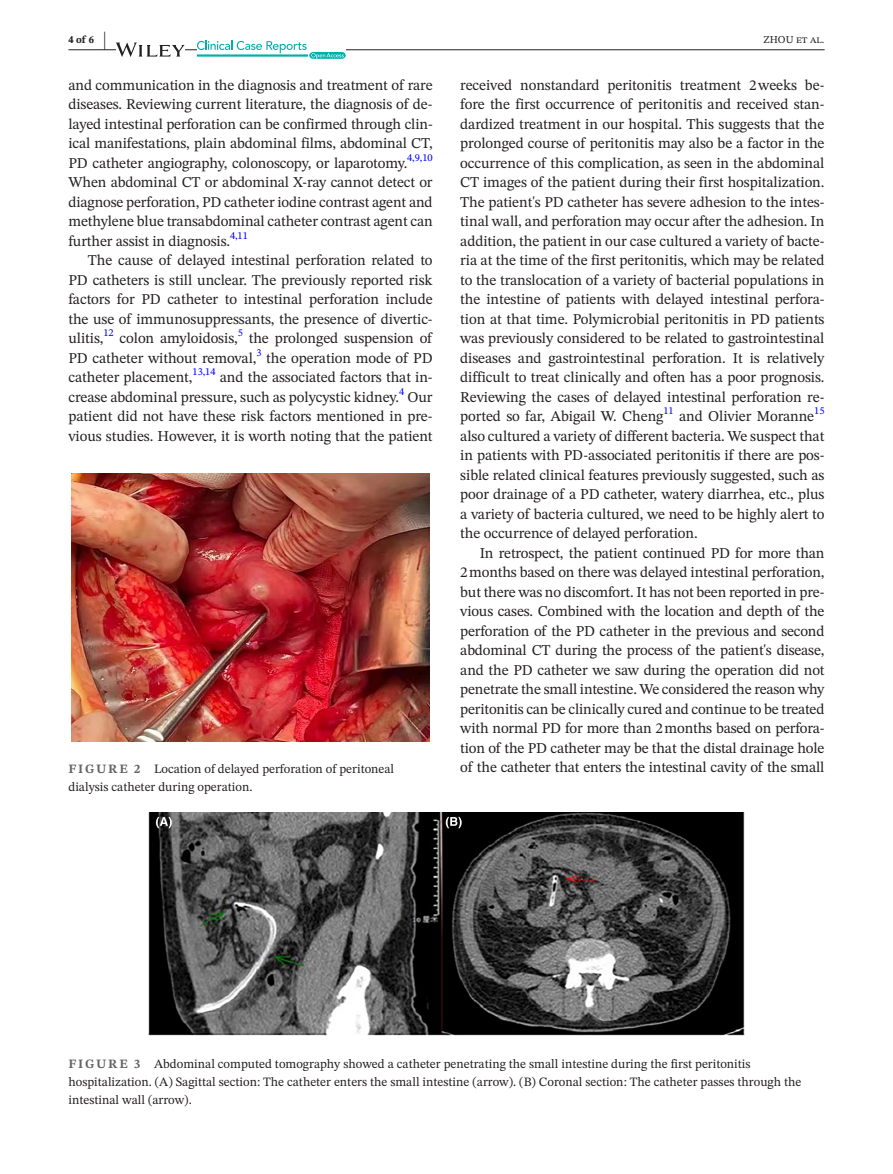
<style>
.page{position:relative;width:893px;height:1174px;background:#fff}
.page>*{position:absolute;margin:0;border:0;box-sizing:border-box;transform-origin:0 0}
.t1{font:15px/19.5px "STIX Two Text";letter-spacing:-.005em;color:#231f20;text-align:justify}
.t2{font:12.75px/18px "STIX Two Text";color:#231f20}
.t3{font:10.5px "STIX Two Text";letter-spacing:-.005em;color:#00f}
.t4{font:10.5px "STIX Two Text";color:#231f20}
.t5{font:700 10.5px "STIX Two Text";color:#231f20}
.s1{font-size:21px}
.s2{font-weight:700;color:#636366}
</style>
<div class="page">
<hr style="left:68px;top:49px;width:756px;height:1px;background:#231f20">
<svg style="left:116px;top:43px;width:69px;height:14px"></svg>
<svg style="left:197px;top:41px;width:149px;height:18px"></svg>
<div style="left:68px;top:473px;width:365px;height:268px;background:linear-gradient(to bottom,#fff,#fff)"></div>
<img style="left:72px;top:473px;width:357px;height:268px">
<img style="left:149px;top:812px;width:595px;height:223px">
<p class="t5" style="left:68px;top:32px;width:39px">4 of 6 <span class="s1">|</span></p>
<p class="t4" style="left:764px;top:32px;width:62px">ZHOU et al.</p>
<p class="t1" style="left:68px;top:75px;width:366px">and communication in the diagnosis and treatment of rare diseases. Reviewing current literature, the diagnosis of de&shy;layed intestinal perforation can be confirmed through clin&shy;ical manifestations, plain abdominal films, abdominal CT, PD catheter angiography, colonoscopy, or laparotomy.</p>
<p class="t1" style="left:460px;top:75px;width:366px">received nonstandard peritonitis treatment 2weeks be&shy;fore the first occurrence of peritonitis and received stan&shy;dardized treatment in our hospital. This suggests that the prolonged course of peritonitis may also be a factor in the occurrence of this complication, as seen in the abdominal CT images of the patient during their first hospitalization.<br>The patient's PD catheter has severe adhesion to the intes&shy;tinal wall, and perforation may occur after the adhesion. In addition, the patient in our case cultured a variety of bacte&shy;ria at the time of the first peritonitis, which may be related to the translocation of a variety of bacterial populations in the intestine of patients with delayed intestinal perfora&shy;tion at that time. Polymicrobial peritonitis in PD patients was previously considered to be related to gastrointestinal diseases and gastrointestinal perforation. It is relatively difficult to treat clinically and often has a poor prognosis.<br>Reviewing the cases of delayed intestinal perforation re&shy;ported so far, Abigail W. Cheng</p>
<p class="t3" style="left:407px;top:150px;width:27px">4,9,10</p>
<p class="t1" style="left:68px;top:172px;width:366px">When abdominal CT or abdominal X-ray cannot detect or diagnose perforation, PD catheter iodine contrast agent and methylene blue transabdominal catheter contrast agent can further assist in diagnosis.</p>
<p class="t3" style="left:230px;top:228px;width:19px">4,11</p>
<p class="t1" style="left:68px;top:250px;width:366px;text-indent:20px">The cause of delayed intestinal perforation related to PD catheters is still unclear. The previously reported risk factors for PD catheter to intestinal perforation include the use of immunosuppressants, the presence of divertic&shy;ulitis,</p>
<p class="t3" style="left:103px;top:325px;width:12px">12</p>
<p class="t1" style="left:120px;top:328px;width:120px">colon amyloidosis,</p>
<p class="t3" style="left:238px;top:325px;width:7px">5</p>
<p class="t1" style="left:68px;top:328px;width:365px;text-indent:180px">the prolonged suspension of<br>PD catheter without removal,</p>
<p class="t3" style="left:256px;top:345px;width:7px">3</p>
<p class="t1" style="left:266px;top:348px;width:168px">the operation mode of PD</p>
<p class="t1" style="left:68px;top:367px;width:126px">catheter placement,</p>
<p class="t3" style="left:193px;top:364px;width:25px">13,14</p>
<p class="t1" style="left:68px;top:367px;width:366px;text-indent:151px">and the associated factors that in&shy;crease abdominal pressure, such as polycystic kidney.</p>
<p class="t3" style="left:399px;top:384px;width:7px">4</p>
<p class="t1" style="left:68px;top:387px;width:366px;text-indent:339px">Our patient did not have these risk factors mentioned in pre&shy;vious studies. However, it is worth noting that the patient</p>
<p class="t3" style="left:663px;top:403px;width:12px">11</p>
<p class="t1" style="left:679px;top:406px;width:137px">and Olivier Moranne</p>
<p class="t3" style="left:814px;top:403px;width:12px">15</p>
<p class="t1" style="left:460px;top:426px;width:366px">also cultured a variety of different bacteria. We suspect that in patients with PD-associated peritonitis if there are pos&shy;sible related clinical features previously suggested, such as poor drainage of a PD catheter, watery diarrhea, etc., plus a variety of bacteria cultured, we need to be highly alert to the occurrence of delayed perforation.</p>
<p class="t1" style="left:460px;top:543px;width:366px;text-indent:20px">In retrospect, the patient continued PD for more than 2months based on there was delayed intestinal perforation, but there was no discomfort. It has not been reported in pre&shy;vious cases. Combined with the location and depth of the perforation of the PD catheter in the previous and second abdominal CT during the process of the patient's disease, and the PD catheter we saw during the operation did not penetrate the small intestine. We considered the reason why peritonitis can be clinically cured and continue to be treated with normal PD for more than 2months based on perfora&shy;tion of the PD catheter may be that the distal drainage hole</p>
<p class="t2" style="left:68px;top:760px;width:327px"><span class="s2">FIGURE 2</span> Location of delayed perforation of peritoneal</p>
<p class="t1" style="left:460px;top:757px;width:366px">of the catheter that enters the intestinal cavity of the small</p>
<p class="t2" style="left:68px;top:778px;width:186px">dialysis catheter during operation.</p>
<p class="t2" style="left:68px;top:1054px;width:734px"><span class="s2">FIGURE 3</span> Abdominal computed tomography showed a catheter penetrating the small intestine during the first peritonitis hospitalization. (A) Sagittal section: The catheter enters the small intestine (arrow). (B) Coronal section: The catheter passes through the intestinal wall (arrow).</p>
</div>
